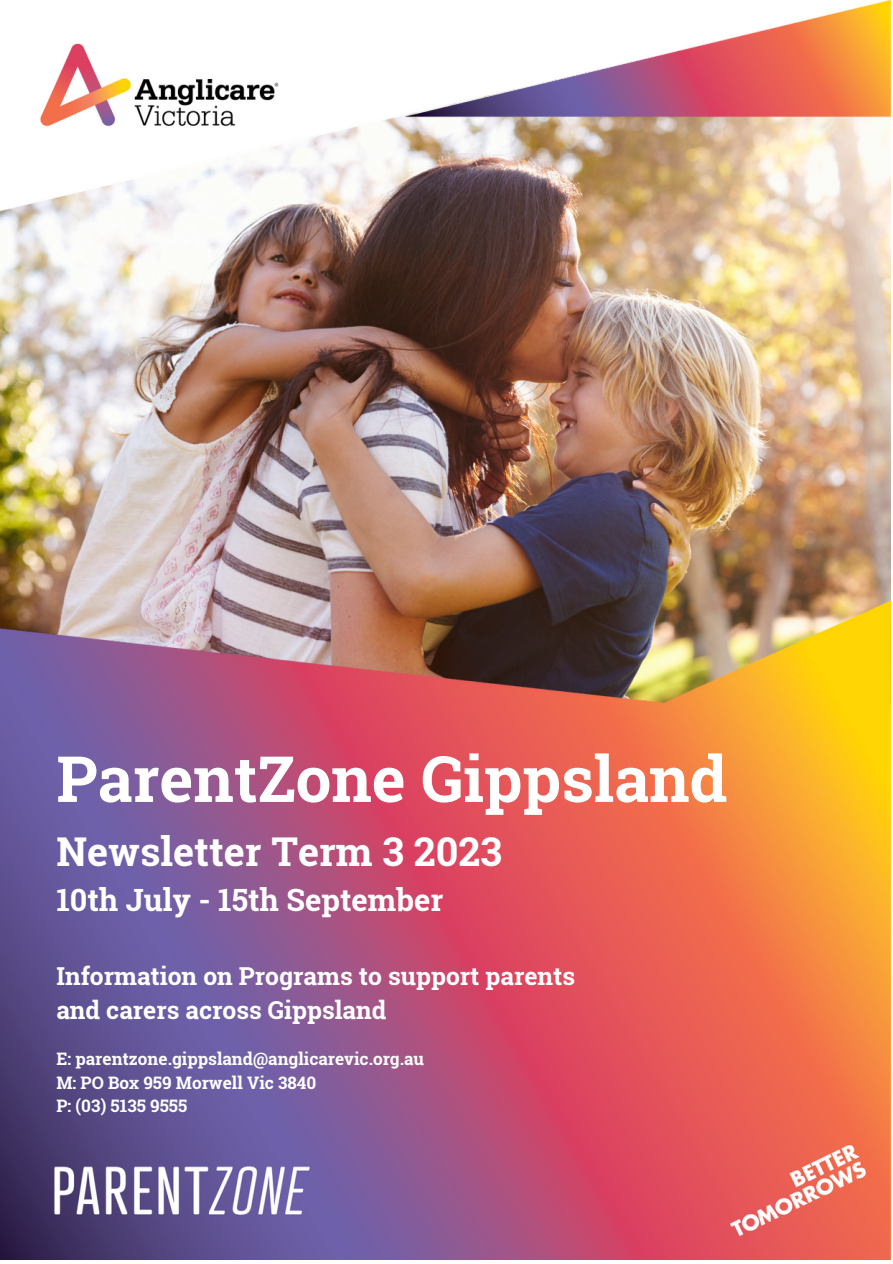
<style>
.page{position:relative;width:893px;height:1264px;background:#fff}
.page>*{position:absolute;margin:0;border:0;box-sizing:border-box;transform-origin:0 0}
.t1{font:700 63.6px "Roboto Slab";color:#fff}
.t2{font:700 39.6px "Roboto Slab";color:#fff}
.t3{font:700 30.75px "Roboto Slab";color:#fff}
.t4{font:700 24.75px "Roboto Slab";color:#fff}
.t5{font:700 17.25px "Roboto Slab";color:#fff}
</style>
<div class="page">
<img style="left:0;top:0;width:890px;height:1259px">
<p class="t1" style="left:56px;top:735px;width:672px">ParentZone Gippsland</p>
<p class="t2" style="left:56px;top:824px;width:447px">Newsletter Term 3 2023</p>
<p class="t3" style="left:56px;top:878px;width:388px">10th July - 15th September</p>
<p class="t4" style="left:56px;top:959px;width:520px">Information on Programs to support parents</p>
<p class="t4" style="left:56px;top:993px;width:331px">and carers across Gippsland</p>
<p class="t5" style="left:56px;top:1047px;width:369px">E: parentzone.gippsland@anglicarevic.org.au</p>
<p class="t5" style="left:56px;top:1070px;width:261px">M: PO Box 959 Morwell Vic 3840</p>
<p class="t5" style="left:56px;top:1094px;width:132px">P: (03) 5135 9555</p>
</div>
